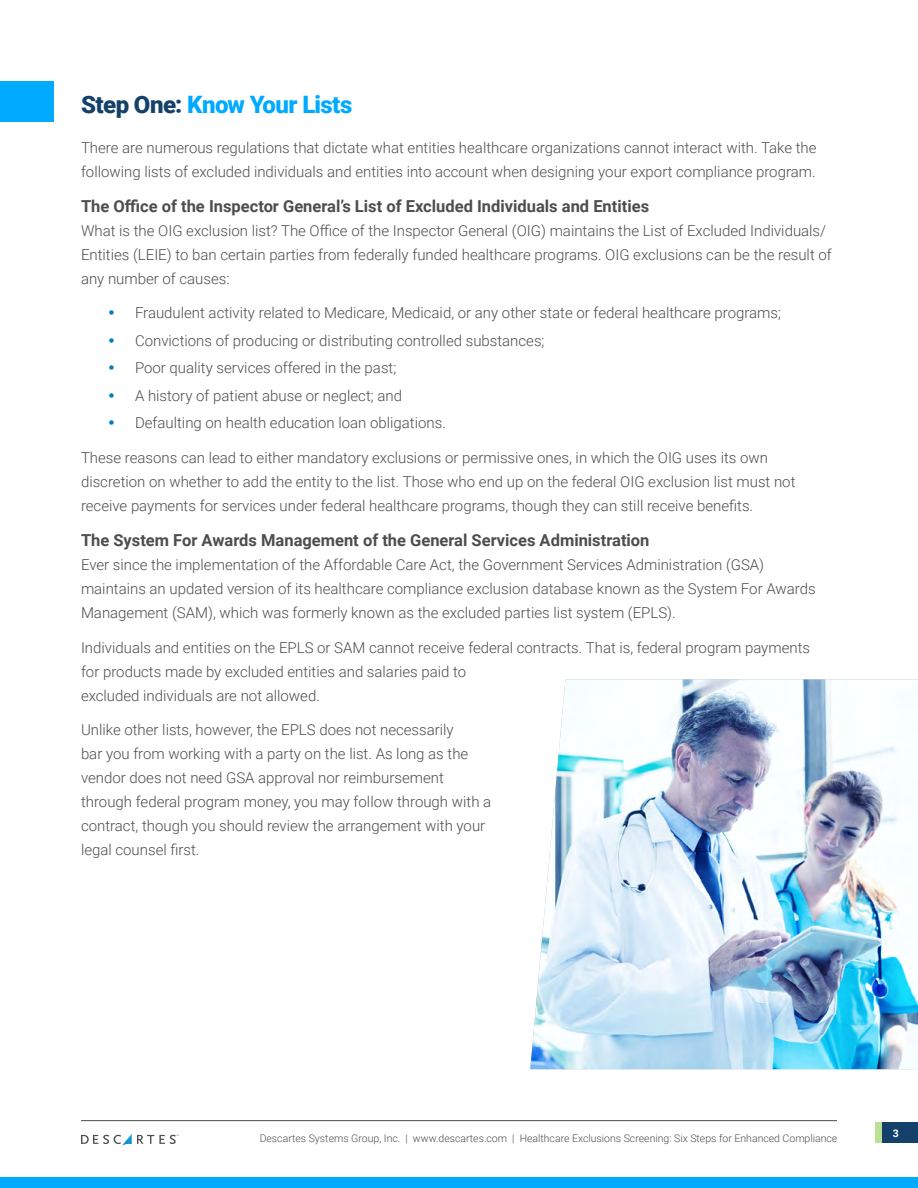
<style>
.page{position:relative;width:918px;height:1188px;background:#fff}
.page>*{position:absolute;margin:0;border:0;box-sizing:border-box;transform-origin:0 0}
.t1{font:900 24px "Roboto";letter-spacing:-.025em;color:#0af}
.t2{font:700 16.5px "Roboto";color:#4d4d4d}
.t3{font:300 15px/24px "Roboto";color:#4d4d4d}
.t4{font:700 11.1px "Roboto";color:#fff}
.t5{font:300 10.5px "Roboto";color:#4d4d4d}
.s1{color:#134169}
.s2{font-size:10.5px}
</style>
<div class="page">
<svg style="left:81px;top:1134px;width:98px;height:12px"></svg>
<hr style="left:81px;top:1120px;width:756px;height:1px;background:#4d4d4d">
<div style="left:882px;top:1122px;width:36px;height:21px;background:#134169"></div>
<div style="left:876px;top:1122px;width:6px;height:21px;background:#bce194"></div>
<div style="left:0;top:1177px;width:918px;height:11px;background:#0af"></div>
<div style="left:0;top:81px;width:54px;height:41px;background:#0af"></div>
<img style="left:530px;top:680px;width:388px;height:389px">
<h1 class="t1" style="left:81px;top:87px;width:273px"><span class="s1">Step One:</span> Know Your Lists</h1>
<p class="t3" style="left:81px;top:135px;width:737px">There are numerous regulations that dictate what entities healthcare organizations cannot interact with. Take the following lists of excluded individuals and entities into account when designing your export compliance program.</p>
<p class="t2" style="left:81px;top:194px;width:570px">The Office of the Inspector General’s List of Excluded Individuals and Entities</p>
<p class="t3" style="left:81px;top:218px;width:752px">What is the OIG exclusion list? The Office of the Inspector General (OIG) maintains the List of Excluded Individuals/<br>Entities (LEIE) to ban certain parties from federally funded healthcare programs. OIG exclusions can be the result of any number of causes:</p>
<p class="t3" style="left:135px;top:299px;width:648px;line-height:27.5px">Fraudulent activity related to Medicare, Medicaid, or any other state or federal healthcare programs; Convictions of producing or distributing controlled substances;<br>Poor quality services offered in the past;<br>A history of patient abuse or neglect; and<br>Defaulting on health education loan obligations.</p>
<p class="t3" style="left:81px;top:445px;width:716px">These reasons can lead to either mandatory exclusions or permissive ones, in which the OIG uses its own discretion on whether to add the entity to the list. Those who end up on the federal OIG exclusion list must not receive payments for services under federal healthcare programs, though they can still receive benefits.</p>
<p class="t2" style="left:81px;top:528px;width:570px">The System For Awards Management of the General Services Administration</p>
<p class="t3" style="left:81px;top:552px;width:736px">Ever since the implementation of the Affordable Care Act, the Government Services Administration (GSA) maintains an updated version of its healthcare compliance exclusion database known as the System For Awards<br>Management (SAM), which was formerly known as the excluded parties list system (EPLS).</p>
<p class="t3" style="left:81px;top:635px;width:731px">Individuals and entities on the EPLS or SAM cannot receive federal contracts. That is, federal program payments for products made by excluded entities and salaries paid to<br>excluded individuals are not allowed.</p>
<p class="t3" style="left:81px;top:717px;width:412px">Unlike other lists, however, the EPLS does not necessarily<br>bar you from working with a party on the list. As long as the vendor does not need GSA approval nor reimbursement through federal program money, you may follow through with a contract, though you should review the arrangement with your legal counsel first.</p>
<p class="t5" style="left:260px;top:1131px;width:579px">Descartes Systems Group, Inc. | www.descartes.com | Healthcare Exclusions Screening: Six Steps for Enhanced Compliance</p>
<p class="t4" style="left:892px;top:1126px;width:9px">3<span class="s2">3</span></p>
</div>
